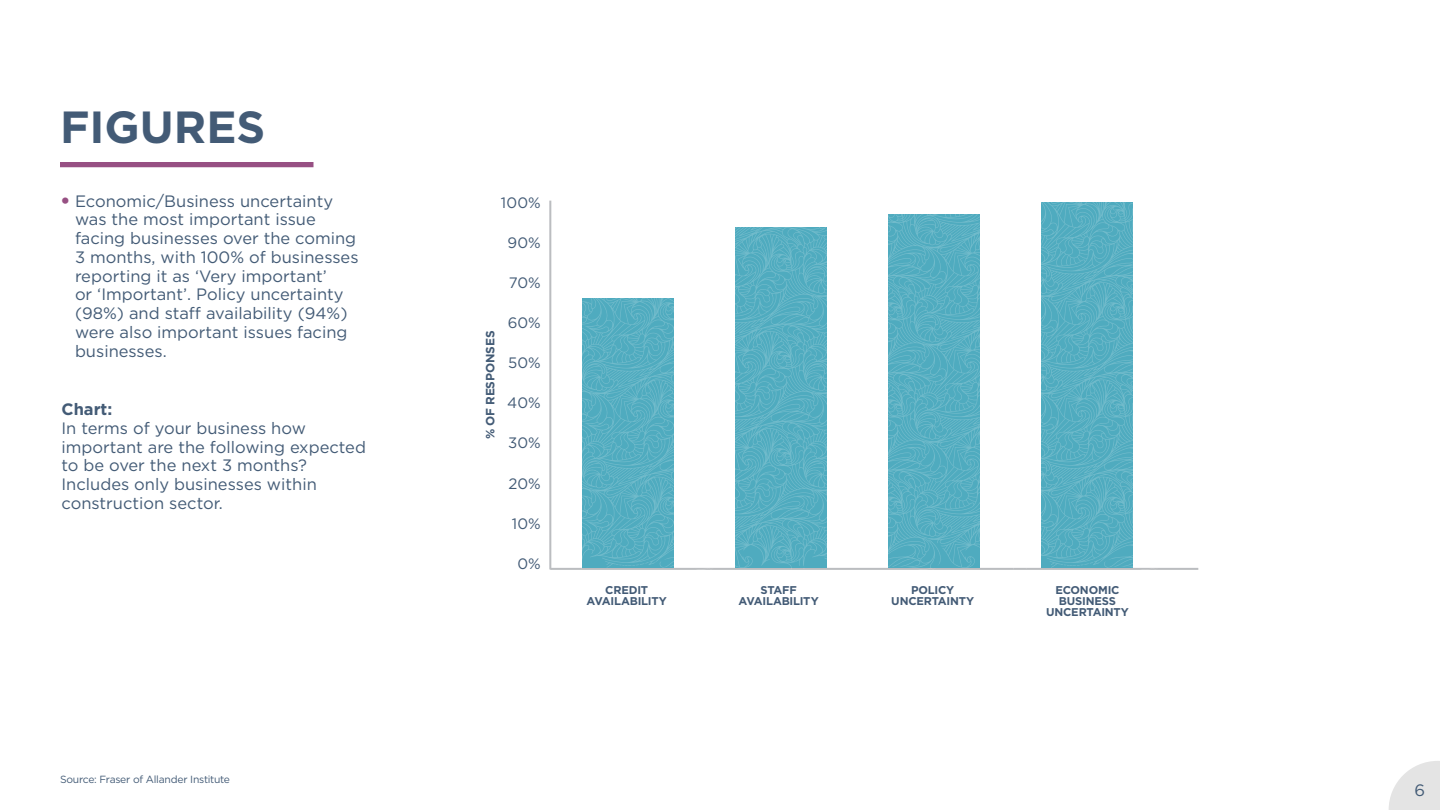
<style>
.page{position:relative;width:1440px;height:810px;background:#fff}
.page>*{position:absolute;margin:0;border:0;box-sizing:border-box;transform-origin:0 0}
.t1{font:700 45px "Gotham";color:#435b76}
.t2{font:16.5px/18.8px "Gotham";color:#435b76}
.t3{font:700 16.5px "Gotham";color:#435b76}
.t4{font:15.08px "Gotham";color:#435b76}
.t5{font:700 12px "Gotham";letter-spacing:-.015em;color:#435b76}
.t6{font:700 11.25px/10.9px "Gotham";letter-spacing:-.02em;color:#435b76;text-align:center}
.t7{font:10.35px "Gotham";letter-spacing:-.025em;color:#435b76}
.s1{font-weight:700;font-size:21px;color:#975083}
</style>
<div class="page">
<hr style="left:550px;top:568px;width:648px;height:2px;background:#bbbdc0">
<div style="left:60px;top:162px;width:254px;height:5px;background:#975083"></div>
<hr style="left:549px;top:201px;width:2px;height:368px;background:#bbbdc0">
<svg style="left:582px;top:202px;width:574px;height:368px"></svg>
<svg style="left:1389px;top:761px;width:51px;height:49px"></svg>
<h1 class="t1" style="left:60px;top:98px;width:207px">FIGURES</h1>
<p class="t2" style="left:75px;top:191px;width:285px;text-indent:-15px"><span class="s1">•</span> Economic/Business uncertainty was the most important issue facing businesses over the coming<br>3 months, with 100% of businesses reporting it as ‘Very important’<br>or ‘Important’. Policy uncertainty (98%) and staff availability (94%) were also important issues facing businesses.</p>
<p class="t3" style="left:62px;top:398px;width:52px">Chart:</p>
<p class="t2" style="left:62px;top:418px;width:306px">In terms of your business how important are the following expected to be over the next 3 months?<br>Includes only businesses within construction sector.</p>
<p class="t7" style="left:60px;top:773px;width:172px">Source: Fraser of Allander Institute</p>
<p class="t4" style="left:501px;top:193px;width:41px">100%</p>
<p class="t4" style="left:507px;top:233px;width:35px">90%</p>
<p class="t4" style="left:509px;top:273px;width:33px">70%</p>
<p class="t4" style="left:508px;top:313px;width:35px">60%</p>
<p class="t4" style="left:508px;top:353px;width:34px">50%</p>
<p class="t4" style="left:507px;top:393px;width:35px">40%</p>
<p class="t4" style="left:508px;top:433px;width:34px">30%</p>
<p class="t4" style="left:509px;top:474px;width:34px">20%</p>
<p class="t4" style="left:512px;top:514px;width:30px">10%</p>
<p class="t4" style="left:517px;top:554px;width:25px">0%</p>
<p class="t5" style="left:482px;top:439px;width:110px;rotate:-90deg">% OF RESPONSES</p>
<p class="t6" style="left:587px;top:585px;width:82px">CREDIT<br>AVAILABILITY</p>
<p class="t6" style="left:739px;top:585px;width:82px">STAFF<br>AVAILABILITY</p>
<p class="t6" style="left:891px;top:585px;width:84px">POLICY<br>UNCERTAINTY</p>
<p class="t6" style="left:1046px;top:585px;width:84px">ECONOMIC<br>BUSINESS<br>UNCERTAINTY</p>
<p class="t2" style="left:1414px;top:780px;width:12px">6</p>
</div>
